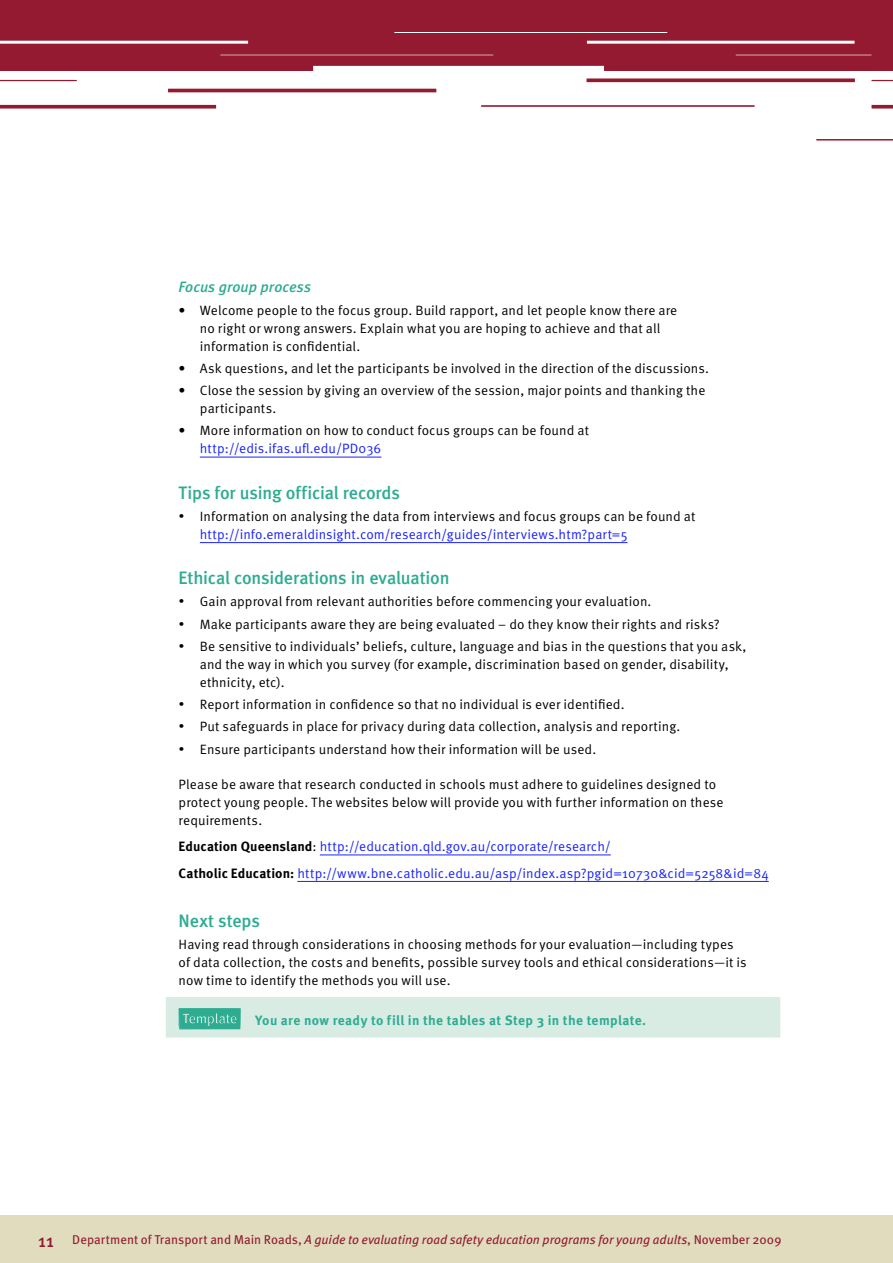
<style>
.page{position:relative;width:893px;height:1263px;background:#fff}
.page>*{position:absolute;margin:0;border:0;box-sizing:border-box;transform-origin:0 0}
.t1{font:18px "Meta Medium CELF";letter-spacing:-.01em;color:#2eac92}
.t2{font:italic 15px "Meta Medium CELF";letter-spacing:.005em;color:#2eac92}
.t3{font:13.5px/18px "Meta OT";letter-spacing:.005em;color:#000}
.t4{font:13.5px/26.5px "Meta OT";letter-spacing:.01em;color:#1922fb}
.t5{font:700 13.5px "Meta OT";letter-spacing:.025em;color:#2eac92}
.t6{font:italic 12.75px "Meta OT";letter-spacing:-.005em;color:#931a31}
.s1{color:#1922fb}
.s2{font-weight:700;color:#000}
.s3{color:#000}
.s4{font-family:"Meta Medium CE";font-style:normal;font-size:18px}
.s5{font-style:normal}
</style>
<div class="page">
<div style="left:0;top:1215px;width:893px;height:48px;background:#e1dcbe"></div>
<svg style="left:0;top:0;width:893px;height:140px"></svg>
<svg style="left:872px;top:0;width:21px;height:108px"></svg>
<hr style="left:200px;top:457px;width:181px;height:1px;background:#1922fb">
<hr style="left:200px;top:542px;width:428px;height:1px;background:#1922fb">
<hr style="left:320px;top:854px;width:291px;height:1px;background:#1922fb">
<hr style="left:297px;top:881px;width:472px;height:1px;background:#1922fb">
<div style="left:166px;top:997px;width:614px;height:40px;background:#d8ece4"></div>
<svg style="left:178px;top:1008px;width:63px;height:22px"></svg>
<p class="t2" style="left:179px;top:278px;width:134px">Focus group process</p>
<p class="t3" style="left:200px;top:301px;width:479px;text-indent:-21px">• Welcome people to the focus group. Build rapport, and let people know there are no right or wrong answers. Explain what you are hoping to achieve and that all information is confidential.</p>
<p class="t3" style="left:179px;top:359px;width:530px">• Ask questions, and let the participants be involved in the direction of the discussions.</p>
<p class="t3" style="left:200px;top:382px;width:507px;text-indent:-21px">• Close the session by giving an overview of the session, major points and thanking the participants.</p>
<p class="t3" style="left:179px;top:422px;width:412px">• More information on how to conduct focus groups can be found at</p>
<p class="t4" style="left:200px;top:435px;width:183px">http://edis.ifas.ufl.edu/PD036</p>
<h1 class="t1" style="left:179px;top:481px;width:223px">Tips for using official records</h1>
<p class="t3" style="left:200px;top:507px;width:497px;text-indent:-21px">• Information on analysing the data from interviews and focus groups can be found at <span class="s1">http://info.emeraldinsight.com/research/guides/interviews.htm?part=5</span></p>
<h1 class="t1" style="left:179px;top:567px;width:272px">Ethical considerations in evaluation</h1>
<p class="t3" style="left:179px;top:593px;width:472px">• Gain approval from relevant authorities before commencing your evaluation.</p>
<p class="t3" style="left:179px;top:615px;width:543px">• Make participants aware they are being evaluated – do they know their rights and risks?</p>
<p class="t3" style="left:200px;top:637px;width:548px;text-indent:-21px">• Be sensitive to individuals’ beliefs, culture, language and bias in the questions that you ask, and the way in which you survey (for example, discrimination based on gender, disability, ethnicity, etc).</p>
<p class="t3" style="left:179px;top:696px;width:446px">• Report information in confidence so that no individual is ever identified.</p>
<p class="t3" style="left:179px;top:718px;width:501px">• Put safeguards in place for privacy during data collection, analysis and reporting.</p>
<p class="t3" style="left:179px;top:740px;width:417px">• Ensure participants understand how their information will be used.</p>
<p class="t3" style="left:179px;top:775px;width:546px">Please be aware that research conducted in schools must adhere to guidelines designed to protect young people. The websites below will provide you with further information on these requirements.</p>
<p class="t4" style="left:179px;top:833px;width:592px"><span class="s2">Education Queensland</span><span class="s3">:</span> http://education.qld.gov. au/corporate/research/<br><span class="s2">Catholic Education:</span> http://www.bne.catholic.edu.au/asp/index.asp?pgid=10730&amp;cid=5258&amp;id=84</p>
<h1 class="t1" style="left:179px;top:910px;width:83px">Next steps</h1>
<p class="t3" style="left:179px;top:936px;width:570px">Having read through considerations in choosing methods for your evaluation—including types of data collection, the costs and benefits, possible survey tools and ethical considerations—it is now time to identify the methods you will use.</p>
<p class="t5" style="left:255px;top:1012px;width:392px">You are now ready to fill in the tables at Step 3 in the template.</p>
<p class="t6" style="left:38px;top:1232px;width:745px"><span class="s4">11</span> <span class="s5">Department of Transport and Main Roads,</span> A guide to evaluating road safety education programs for young adults<span class="s5">, November 2009</span></p>
</div>
